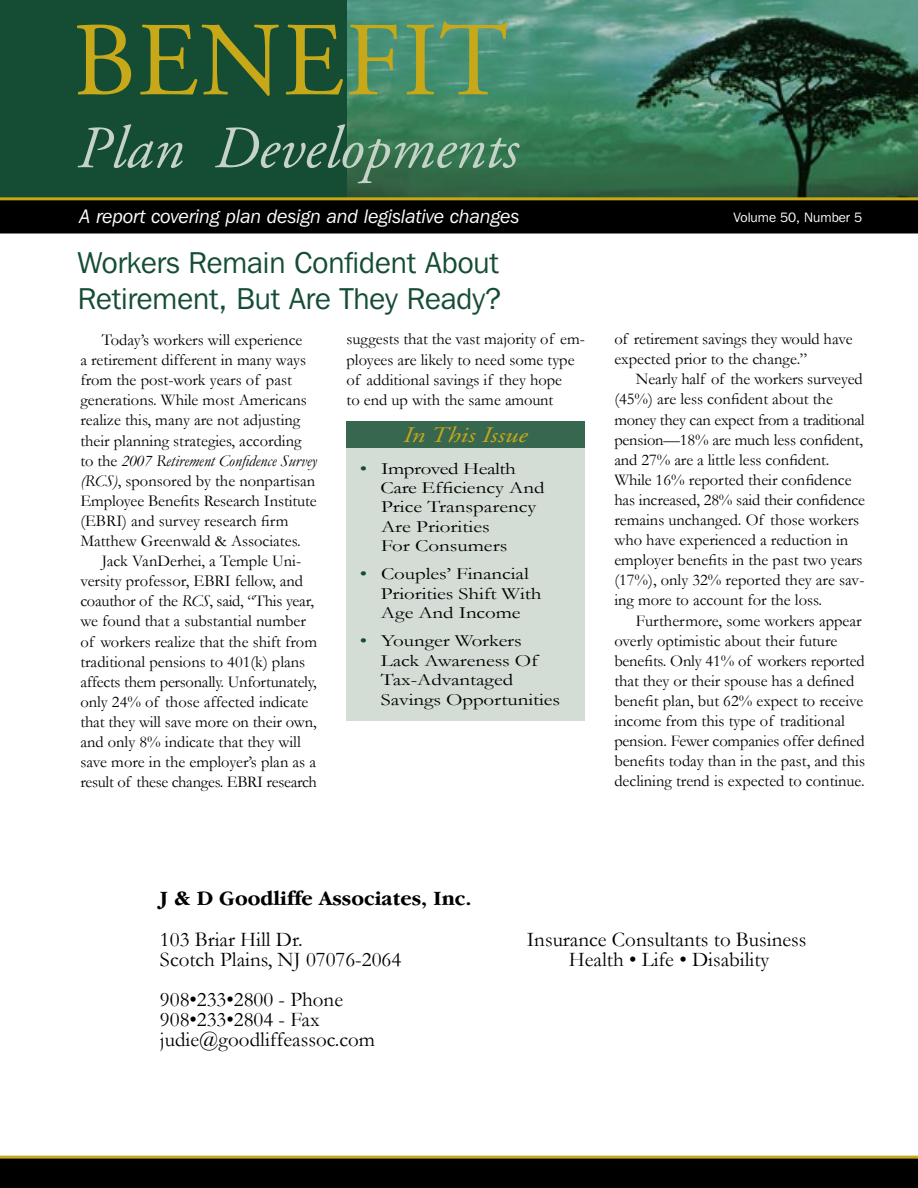
<style>
.page{position:relative;width:918px;height:1188px;background:#fff}
.page>*{position:absolute;margin:0;border:0;box-sizing:border-box;transform-origin:0 0}
.t1{font:105px "Adobe Garamond";letter-spacing:.01em;color:#c6a819}
.t2{font:italic 60px "Adobe Garamond";color:#c5d2c8}
.Headline_First_Article{font:30px/36px "Franklin Gothic IT Cby BT";color:#154d34}
.t3{font:italic 22.05px "Adobe Garamond";color:#c6a819;scale:1.22 1}
.Body_text{font:21px "Garamond";color:#000}
.Body_text-2{font:700 21px "Garamond IT Cby BT";color:#000}
.t4{font:italic 19.5px "Franklin Gothic IT Cby BT";color:#fff}
.Body_text-3{font:17.25px/19.4px "Garamond";letter-spacing:-.005em;color:#000;scale:1.22 1}
.Body_text-4{font:16.5px/20.1px "Garamond";color:#000}
.t5{font:13.5px "Franklin Gothic IT Cby BT";color:#fff}
.s1{font-style:italic}
.s2{color:#154d34}
</style>
<div class="page">
<img style="left:347px;top:0;width:571px;height:197px">
<div style="left:0;top:0;width:347px;height:199px;background:#154d34"></div>
<div style="left:0;top:200px;width:918px;height:33px;background:#000"></div>
<hr style="left:0;top:197px;width:918px;height:3px;background:#c6a819">
<div style="left:0;top:1159px;width:918px;height:29px;background:#000"></div>
<hr style="left:0;top:1156px;width:918px;height:3px;background:#c6a819">
<div style="left:347px;top:443px;width:238px;height:278px;background:#d3ddd6"></div>
<div style="left:347px;top:421px;width:238px;height:27px;background:#37674f"></div>
<p class="t1" style="left:73px;top:5px;width:437px">BENEFIT</p>
<p class="t2" style="left:77px;top:116px;width:443px">Plan Developments</p>
<p class="t4" style="left:80px;top:204px;width:441px">A report covering plan design and legislative changes</p>
<p class="Headline_First_Article" style="left:78px;top:244px;width:425px">Workers Remain Confident About<br>Retirement, But Are They Ready?</p>
<p class="Body_text-4" style="left:80px;top:329px;width:238px;text-indent:22px">Today’s workers will experience<br>a retirement different in many ways from the post-work years of past generations. While most Americans realize this, many are not adjusting their planning strategies, according to the <span class="s1">2007 Retirement Confidence Survey (RCS)</span>, sponsored by the nonpartisan Employee Benefits Research Institute (EBRI) and survey research firm Matthew Greenwald &amp; Associates.</p>
<p class="Body_text-4" style="left:80px;top:551px;width:238px;text-indent:22px">Jack VanDerhei, a Temple Uni&shy;versity professor, EBRI fellow, and coauthor of the <span class="s1">RCS</span>, said, “This year, we found that a substantial number of workers realize that the shift from traditional pensions to 401(k) plans affects them personally. Unfortunately, only 24% of those affected indicate that they will save more on their own, and only 8% indicate that they will save more in the employer’s plan as a result of these changes. EBRI research</p>
<p class="Body_text-4" style="left:347px;top:329px;width:240px">suggests that the vast majority of em&shy;ployees are likely to need some type of additional savings if they hope<br>to end up with the same amount</p>
<p class="t3" style="left:403px;top:423px;width:103px">In This Issue</p>
<p class="Body_text-3" style="left:381px;top:458px;width:136px;text-indent:-21px"><span class="s2">•</span> Improved Health<br>Care Efficiency And<br>Price Transparency<br>Are Priorities<br>For Consumers</p>
<p class="Body_text-3" style="left:381px;top:564px;width:133px;text-indent:-21px"><span class="s2">•</span> Couples’ Financial<br>Priorities Shift With<br>Age And Income</p>
<p class="Body_text-3" style="left:381px;top:631px;width:148px;text-indent:-21px"><span class="s2">•</span> Younger Workers<br>Lack Awareness Of<br>Tax-Advantaged<br>Savings Opportunities</p>
<p class="t5" style="left:734px;top:209px;width:130px">Volume 50, Number 5</p>
<p class="Body_text-4" style="left:614px;top:329px;width:240px">of retirement savings they would have expected prior to the change.”</p>
<p class="Body_text-4" style="left:614px;top:369px;width:252px;text-indent:22px">Nearly half of the workers surveyed (45%) are less confident about the money they can expect from a traditional pension—18% are much less confident, and 27% are a little less confident.<br>While 16% reported their confidence has increased, 28% said their confidence remains unchanged. Of those workers who have experienced a reduction in employer benefits in the past two years (17%), only 32% reported they are sav&shy;ing more to account for the loss.</p>
<p class="Body_text-4" style="left:614px;top:610px;width:252px;text-indent:22px">Furthermore, some workers appear overly optimistic about their future benefits. Only 41% of workers reported that they or their spouse has a defined benefit plan, but 62% expect to receive income from this type of traditional pension. Fewer companies offer defined benefits today than in the past, and this declining trend is expected to continue.</p>
<p class="Body_text-2" style="left:160px;top:887px;width:313px">J &amp; D Goodliffe Associates, Inc.</p>
<p class="Body_text" style="left:160px;top:925px;width:144px">103 Briar Hill Dr.</p>
<p class="Body_text" style="left:527px;top:925px;width:281px">Insurance Consultants to Business</p>
<p class="Body_text" style="left:160px;top:945px;width:243px">Scotch Plains, NJ 07076-2064</p>
<p class="Body_text" style="left:569px;top:945px;width:202px">Health • Life • Disability</p>
<p class="Body_text" style="left:160px;top:985px;width:185px">908•233•2800 - Phone</p>
<p class="Body_text" style="left:160px;top:1005px;width:161px">908•233•2804 - Fax</p>
<p class="Body_text" style="left:160px;top:1025px;width:217px">judie@goodliffeassoc.com</p>
</div>
